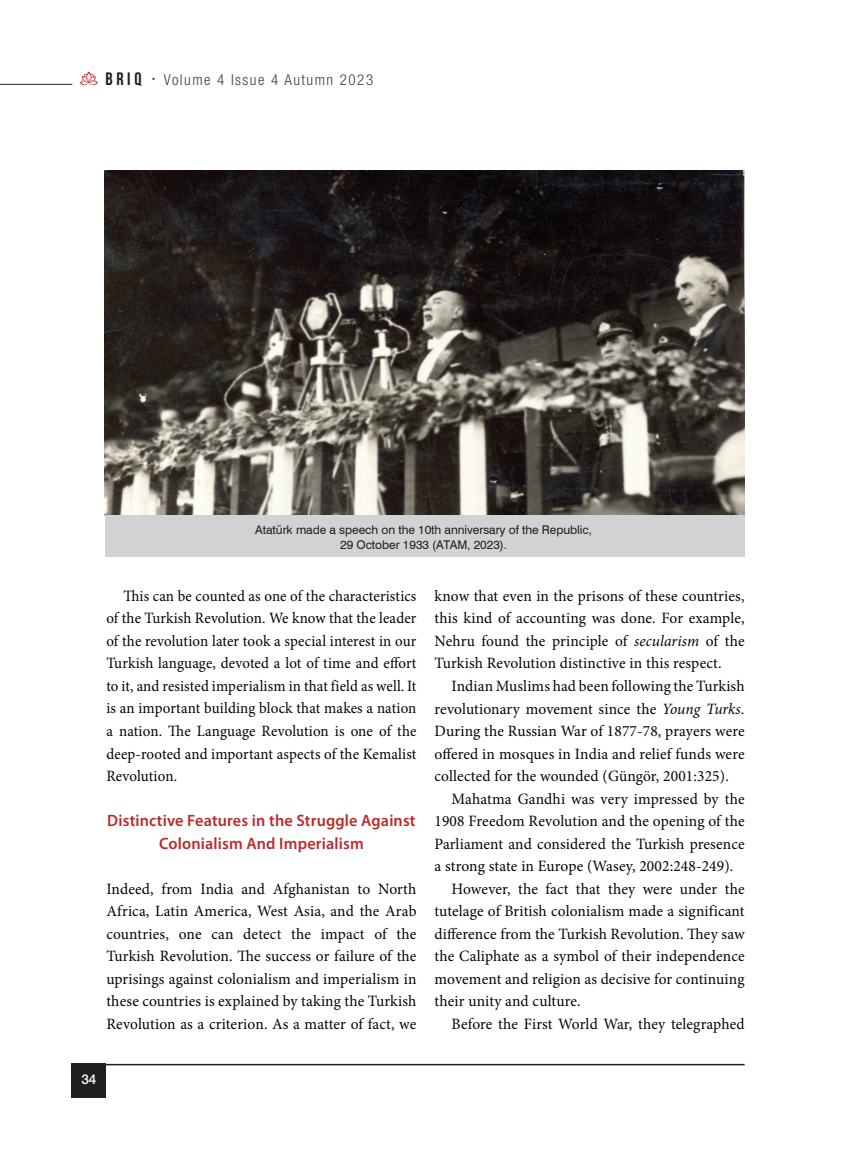
<style>
.page{position:relative;width:851px;height:1149px;background:#fff}
.page>*{position:absolute;margin:0;border:0;box-sizing:border-box;transform-origin:0 0}
.t1{font:600 16.5px/22.5px "Myriad Pro";letter-spacing:.01em;color:#bc2b2b;text-align:center}
.t2{font:15.75px/22.5px "Minion Pro";letter-spacing:.005em;color:#040503;text-align:justify}
.t3{font:15.75px/22.5px "Minion Pro";letter-spacing:.005em;color:#040503;text-align:justify;scale:.95 1}
.t4{font:300 condensed 15px "Helvetica Neue LT Com";letter-spacing:.1em;color:#3e3e3f}
.t5{font:500 13.5px "Helvetica Neue LT Pro";color:#fff}
.t6{font:12px/15px "Swiss 721 BT";letter-spacing:-.005em;color:#231f20;text-align:center}
.s1{font-family:"Bebas Neue";font-weight:700;font-stretch:normal;font-size:18px;color:#231f20}
.s2{font-style:italic}
</style>
<div class="page">
<hr style="left:72px;top:1063px;width:672px;height:1px;background:#231f20">
<hr style="left:0;top:84px;width:72px;height:1px;background:#231f20">
<svg style="left:80px;top:71px;width:18px;height:14px"></svg>
<div style="left:72px;top:1063px;width:34px;height:34px;background:#231f20"></div>
<img style="left:105px;top:170px;width:639px;height:345px">
<div style="left:105px;top:515px;width:639px;height:41px;background:#d1d2d4"></div>
<p class="t4" style="left:105px;top:71px;width:269px"><span class="s1">BRIq</span> <sup>•</sup> Volume 4 Issue 4 Autumn 2023</p>
<p class="t6" style="left:255px;top:521px;width:338px">Atatürk made a speech on the 10th anniversary of the Republic,<br>29 October 1933 (ATAM, 2023).</p>
<p class="t3" style="left:106px;top:584px;width:328px;text-indent:17px">This can be counted as one of the characteristics of the Turkish Revolution. We know that the leader of the revolution later took a special interest in our Turkish language, devoted a lot of time and effort to it, and resisted imperialism in that field as well. It is an important building block that makes a nation a nation. The Language Revolution is one of the deep-rooted and important aspects of the Kemalist Revolution.</p>
<p class="t1" style="left:107px;top:808px;width:310px">Distinctive Features in the Struggle Against<br>Colonialism And Imperialism</p>
<p class="t2" style="left:106px;top:877px;width:311px">Indeed, from India and Afghanistan to North Africa, Latin America, West Asia, and the Arab countries, one can detect the impact of the Turkish Revolution. The success or failure of the uprisings against colonialism and imperialism in these countries is explained by taking the Turkish Revolution as a criterion. As a matter of fact, we</p>
<p class="t2" style="left:434px;top:584px;width:311px">know that even in the prisons of these countries, this kind of accounting was done. For example, Nehru found the principle of <span class="s2">secularism</span> of the Turkish Revolution distinctive in this respect.</p>
<p class="t2" style="left:434px;top:674px;width:311px;text-indent:17px">Indian Muslims had been following the Turkish revolutionary movement since the <span class="s2">Young Turks.<br></span>During the Russian War of 1877-78, prayers were offered in mosques in India and relief funds were collected for the wounded (Güngör, 2001:325).</p>
<p class="t2" style="left:451px;top:787px;width:294px">Mahatma Gandhi was very impressed by the</p>
<p class="t2" style="left:434px;top:809px;width:311px">1908 Freedom Revolution and the opening of the</p>
<p class="t2" style="left:434px;top:832px;width:311px">Parliament and considered the Turkish presence</p>
<p class="t2" style="left:434px;top:854px;width:300px">a strong state in Europe (Wasey, 2002:248-249).</p>
<p class="t2" style="left:451px;top:877px;width:294px">However, the fact that they were under the</p>
<p class="t2" style="left:434px;top:899px;width:311px">tutelage of British colonialism made a significant</p>
<p class="t2" style="left:434px;top:922px;width:311px">difference from the Turkish Revolution. They saw</p>
<p class="t2" style="left:434px;top:944px;width:311px">the Caliphate as a symbol of their independence</p>
<p class="t2" style="left:434px;top:967px;width:311px">movement and religion as decisive for continuing</p>
<p class="t2" style="left:434px;top:989px;width:147px">their unity and culture.</p>
<p class="t2" style="left:451px;top:1012px;width:294px">Before the First World War, they telegraphed</p>
<p class="t5" style="left:81px;top:1070px;width:17px">34</p>
</div>
